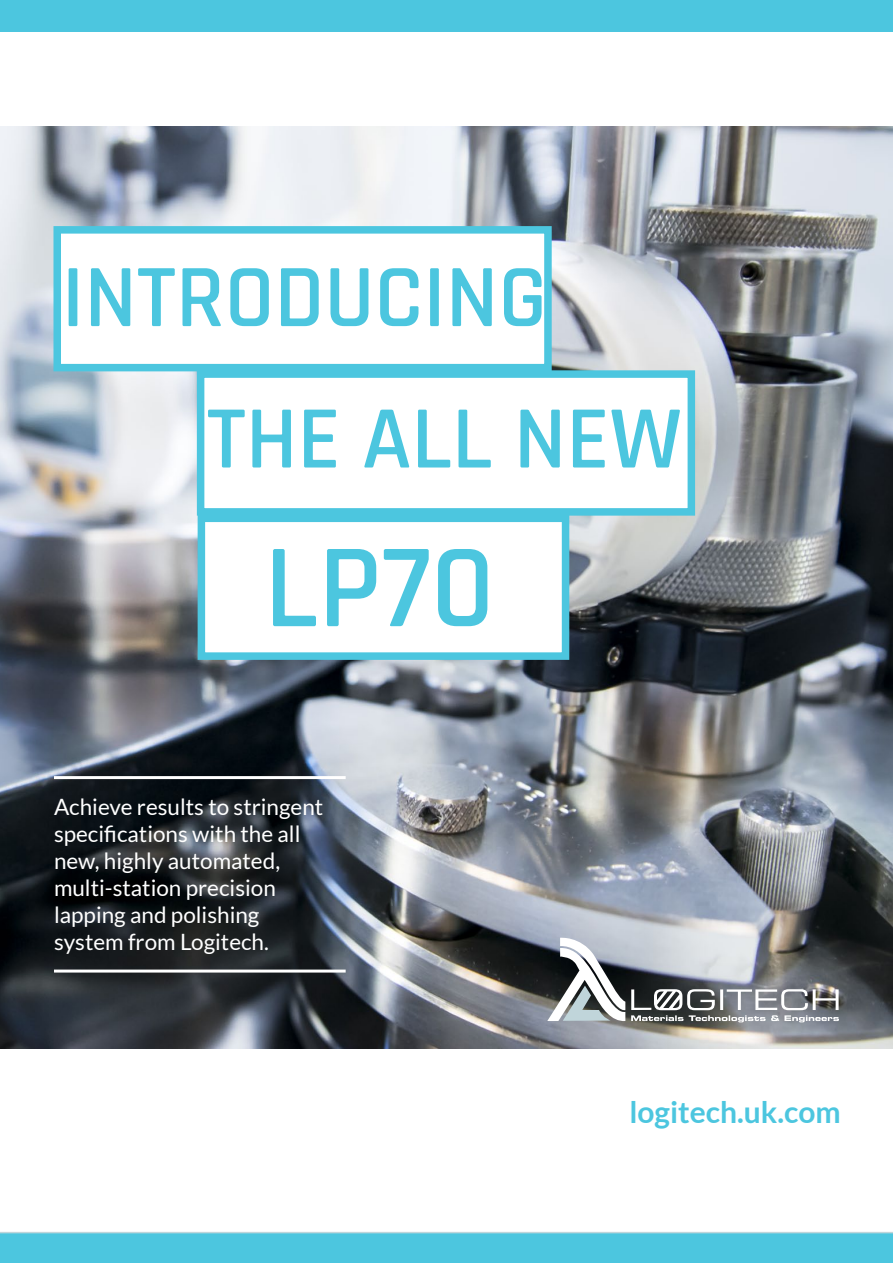
<style>
.page{position:relative;width:893px;height:1263px;background:#fff}
.page>*{position:absolute;margin:0;border:0;box-sizing:border-box;transform-origin:0 0}
.t1{font:600 120px "Rajdhani";color:#4cc6df}
.t2{font:600 90px/141.4px "Rajdhani";color:#4cc6df}
.t3{font:700 30px "Lato";color:#4cc6df}
.t4{font:22.5px/27px "Lato";color:#fff}
</style>
<div class="page">
<img style="left:0;top:126px;width:893px;height:922px">
<div style="left:0;top:0;width:893px;height:32px;background:#4cc6df"></div>
<div style="left:0;top:1232px;width:893px;height:31px;background:#4cc6df"></div>
<div style="left:53px;top:226px;width:499px;height:145px;background:#fff;border:8px solid #4cc6df"></div>
<div style="left:197px;top:370px;width:498px;height:146px;background:#fff;border:8px solid #4cc6df"></div>
<div style="left:198px;top:515px;width:371px;height:145px;background:#fff;border:8px solid #4cc6df"></div>
<hr style="left:54px;top:969px;width:292px;height:3px;background:#fff">
<hr style="left:54px;top:776px;width:292px;height:3px;background:#fff">
<svg style="left:547px;top:936px;width:292px;height:86px;background:#8f9296"></svg>
<h2 class="t2" style="left:207px;top:229px;width:476px;text-indent:-145px">INTRODUCING<br>THE ALL NEW</h2>
<h1 class="t1" style="left:264px;top:516px;width:232px">LP70</h1>
<p class="t4" style="left:54px;top:793px;width:271px">Achieve results to stringent specifications with the all new, highly automated, multi-station precision lapping and polishing system from Logitech.</p>
<h3 class="t3" style="left:629px;top:1095px;width:213px">logitech.uk.com</h3>
</div>
